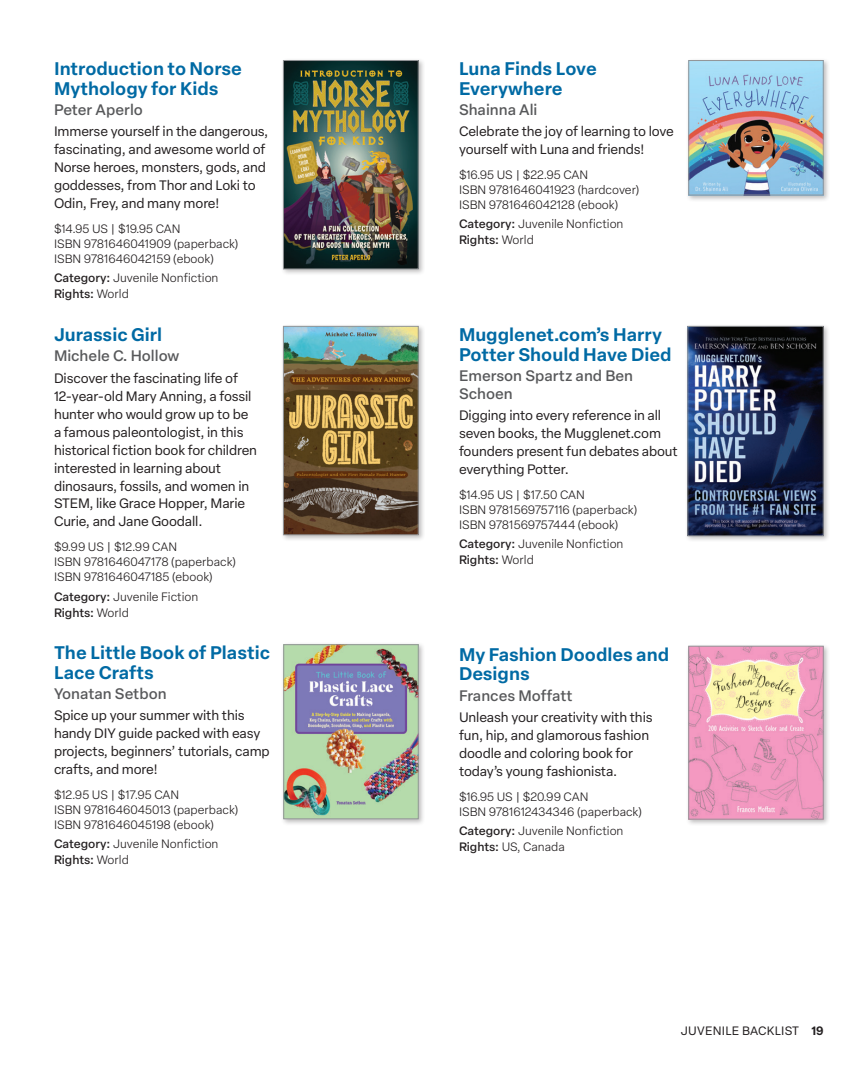
<style>
.page{position:relative;width:864px;height:1080px;background:#fff}
.page>*{position:absolute;margin:0;border:0;box-sizing:border-box;transform-origin:0 0}
.t1{font:600 18px/19.5px "Elza Text";color:#006aa4}
.t2{font:500 15px/18px "Elza Text";color:#57585a}
.t3{font:13.5px/18px "Elza Text";letter-spacing:-.01em;color:#231f20}
.t4{font:300 12px/15px "Elza Text";color:#231f20}
.t5{font:12px "Elza Text";color:#231f20}
.t6{font:600 12px "Elza Text";color:#231f20}
.s1{font-weight:500}
</style>
<div class="page">
<div style="left:281px;top:58px;width:144px;height:218px;background:#231f20;opacity:.3"></div>
<img style="left:285px;top:62px;width:132px;height:205px">
<div style="left:283px;top:60px;width:136px;height:209px;border:1px solid #939598"></div>
<div style="left:281px;top:324px;width:144px;height:218px;background:#231f20;opacity:.3"></div>
<img style="left:285px;top:328px;width:132px;height:205px">
<div style="left:283px;top:326px;width:136px;height:209px;border:1px solid #939598"></div>
<div style="left:281px;top:642px;width:144px;height:184px;background:#231f20;opacity:.3"></div>
<img style="left:285px;top:646px;width:131px;height:171px">
<div style="left:283px;top:644px;width:135px;height:175px;border:1px solid #939598"></div>
<div style="left:686px;top:58px;width:144px;height:144px;background:#231f20;opacity:.3"></div>
<img style="left:690px;top:62px;width:131px;height:131px">
<div style="left:688px;top:60px;width:135px;height:135px;border:1px solid #939598"></div>
<div style="left:685px;top:324px;width:145px;height:219px;background:#231f20;opacity:.3"></div>
<img style="left:690px;top:328px;width:131px;height:206px">
<div style="left:688px;top:326px;width:135px;height:210px;border:1px solid #939598"></div>
<div style="left:686px;top:643px;width:144px;height:183px;background:#231f20;opacity:.3"></div>
<img style="left:690px;top:648px;width:131px;height:169px">
<div style="left:688px;top:646px;width:135px;height:173px;border:1px solid #939598"></div>
<h1 class="t1" style="left:54px;top:58px;width:190px">Introduction to Norse<br>Mythology for Kids</h1>
<p class="t2" style="left:54px;top:100px;width:90px">Peter Aperlo</p>
<p class="t3" style="left:54px;top:122px;width:216px">Immerse yourself in the dangerous, fascinating, and awesome world of<br>Norse heroes, monsters, gods, and goddesses, from Thor and Loki to<br>Odin, Frey, and many more!</p>
<p class="t4" style="left:54px;top:221px;width:186px">$14.95 US | $19.95 CAN<br>ISBN 9781646041909 (paperback)<br>ISBN 9781646042159 (ebook)</p>
<p class="t4" style="left:54px;top:269px;width:166px;line-height:16px"><span class="s1">Category:</span> Juvenile Nonfiction<br><span class="s1">Rights:</span> World</p>
<h1 class="t1" style="left:54px;top:324px;width:110px">Jurassic Girl</h1>
<p class="t2" style="left:54px;top:346px;width:127px">Michele C. Hollow</p>
<p class="t3" style="left:54px;top:368px;width:205px">Discover the fascinating life of<br>12-year-old Mary Anning, a fossil hunter who would grow up to be a famous paleontologist, in this historical fiction book for children interested in learning about dinosaurs, fossils, and women in<br>STEM, like Grace Hopper, Marie<br>Curie, and Jane Goodall.</p>
<p class="t4" style="left:54px;top:539px;width:183px">$9.99 US | $12.99 CAN<br>ISBN 9781646047178 (paperback)<br>ISBN 9781646047185 (ebook)</p>
<p class="t4" style="left:54px;top:588px;width:146px;line-height:16px"><span class="s1">Category:</span> Juvenile Fiction<br><span class="s1">Rights:</span> World</p>
<h1 class="t1" style="left:54px;top:642px;width:218px">The Little Book of Plastic<br>Lace Crafts</h1>
<p class="t2" style="left:54px;top:684px;width:114px">Yonatan Setbon</p>
<p class="t3" style="left:54px;top:706px;width:217px">Spice up your summer with this handy DIY guide packed with easy projects, beginners’ tutorials, camp crafts, and more!</p>
<p class="t4" style="left:54px;top:787px;width:186px">$12.95 US | $17.95 CAN<br>ISBN 9781646045013 (paperback)<br>ISBN 9781646045198 (ebook)</p>
<p class="t4" style="left:54px;top:836px;width:166px;line-height:16px"><span class="s1">Category:</span> Juvenile Nonfiction<br><span class="s1">Rights:</span> World</p>
<h1 class="t1" style="left:459px;top:58px;width:139px">Luna Finds Love<br>Everywhere</h1>
<p class="t2" style="left:459px;top:100px;width:80px">Shainna Ali</p>
<p class="t3" style="left:459px;top:122px;width:217px">Celebrate the joy of learning to love yourself with Luna and friends!</p>
<p class="t4" style="left:459px;top:167px;width:182px">$16.95 US | $22.95 CAN<br>ISBN 9781646041923 (hardcover)<br>ISBN 9781646042128 (ebook)</p>
<p class="t4" style="left:459px;top:215px;width:166px;line-height:16px"><span class="s1">Category:</span> Juvenile Nonfiction<br><span class="s1">Rights:</span> World</p>
<h1 class="t1" style="left:459px;top:324px;width:214px">Mugglenet.com’s Harry<br>Potter Should Have Died</h1>
<p class="t2" style="left:459px;top:366px;width:176px">Emerson Spartz and Ben<br>Schoen</p>
<p class="t3" style="left:459px;top:406px;width:220px">Digging into every reference in all seven books, the Mugglenet.com founders present fun debates about everything Potter.</p>
<p class="t4" style="left:459px;top:486px;width:180px">$14.95 US | $17.50 CAN<br>ISBN 9781569757116 (paperback)<br>ISBN 9781569757444 (ebook)</p>
<p class="t4" style="left:459px;top:535px;width:166px;line-height:16px"><span class="s1">Category:</span> Juvenile Nonfiction<br><span class="s1">Rights:</span> World</p>
<h1 class="t1" style="left:459px;top:644px;width:212px">My Fashion Doodles and<br>Designs</h1>
<p class="t2" style="left:459px;top:686px;width:115px">Frances Moffatt</p>
<p class="t3" style="left:459px;top:707px;width:195px">Unleash your creativity with this fun, hip, and glamorous fashion doodle and coloring book for today’s young fashionista.</p>
<p class="t4" style="left:459px;top:788px;width:184px">$16.95 US | $20.99 CAN<br>ISBN 9781612434346 (paperback)</p>
<p class="t4" style="left:459px;top:822px;width:166px;line-height:16px"><span class="s1">Category:</span> Juvenile Nonfiction<br><span class="s1">Rights:</span> US, Canada</p>
<p class="t5" style="left:681px;top:1021px;width:16px">Juvenile</p>
<p class="t5" style="left:742px;top:1021px;width:16px">Backlist</p>
<p class="t6" style="left:811px;top:1021px;width:14px">19</p>
</div>
